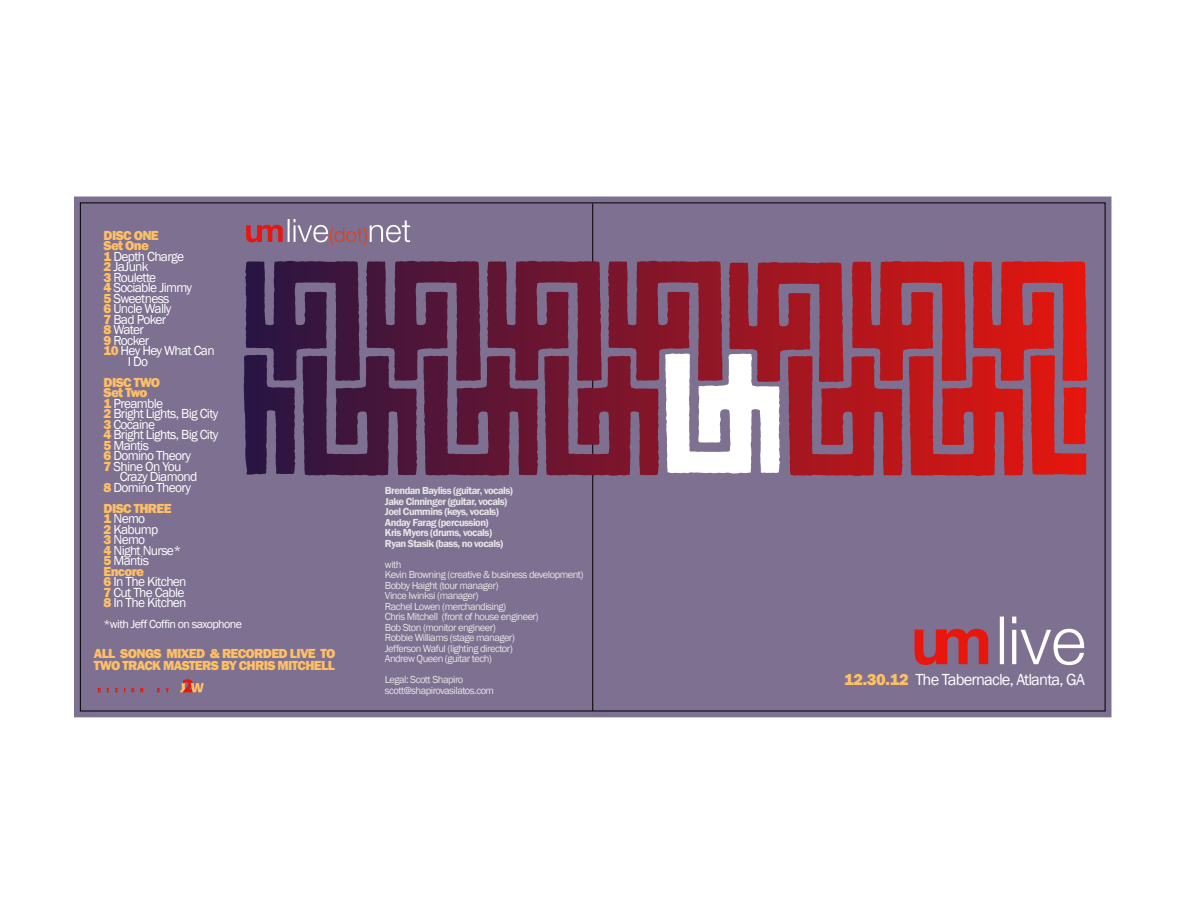
<style>
.page{position:relative;width:1188px;height:918px;background:#fff}
.page>*{position:absolute;margin:0;border:0;box-sizing:border-box;transform-origin:0 0}
.t1{font:16.5px "Franklin Gothic";letter-spacing:-.05em;color:#fff}
.t2{font:13.5px/10.5px "Franklin Gothic";letter-spacing:-.05em;color:#fff}
.t3{font:800 13.5px/12px "Franklin Gothic";letter-spacing:-.05em;color:#febf65}
.t4{font:12px "Franklin Gothic";letter-spacing:-.05em;color:#fff}
.t5{font:10.5px/10.5px "Franklin Gothic";letter-spacing:-.05em;color:#e6e6e6}
.t6{font:600 10.5px/10.5px "Franklin Gothic";letter-spacing:-.05em;color:#e6e6e6}
.s1{font-weight:800;color:#febf65}
</style>
<div class="page">
<div style="left:74px;top:197px;width:1037px;height:520px;background:#7d7090"></div>
<svg style="left:80px;top:202px;width:1025px;height:509px;background:#7d6280"></svg>
<svg style="left:592px;top:203px;width:1px;height:508px"></svg>
<svg style="left:246px;top:225px;width:37px;height:17px"></svg>
<hr style="left:288px;top:219px;width:2px;height:23px;background:#fff">
<svg style="left:294px;top:219px;width:116px;height:27px;background:#958098"></svg>
<svg style="left:915px;top:629px;width:73px;height:36px;background:#bb3b42"></svg>
<hr style="left:1000px;top:617px;width:4px;height:47px;background:#fff">
<svg style="left:1012px;top:630px;width:4px;height:34px"></svg>
<svg style="left:1012px;top:617px;width:4px;height:6px"></svg>
<svg style="left:1021px;top:629px;width:63px;height:36px"></svg>
<svg style="left:98px;top:688px;width:3px;height:4px"></svg>
<svg style="left:115px;top:688px;width:3px;height:4px"></svg>
<svg style="left:131px;top:688px;width:3px;height:4px"></svg>
<svg style="left:140px;top:688px;width:3px;height:4px"></svg>
<svg style="left:157px;top:688px;width:3px;height:4px"></svg>
<svg style="left:166px;top:688px;width:3px;height:4px"></svg>
<svg style="left:180px;top:679px;width:24px;height:13px"></svg>
<svg style="left:244px;top:354px;width:842px;height:121px;background:#8d4358"></svg>
<p class="t3" style="left:104px;top:229px;width:57px">DISC ONE</p>
<p class="t3" style="left:104px;top:240px;width:47px">Set One</p>
<p class="t2" style="left:104px;top:251px;width:82px"><span class="s1">1</span> Depth Charge</p>
<p class="t2" style="left:104px;top:262px;width:47px"><span class="s1">2</span> JaJunk</p>
<p class="t2" style="left:104px;top:272px;width:54px"><span class="s1">3</span> Roulette</p>
<p class="t2" style="left:104px;top:283px;width:90px"><span class="s1">4</span> Sociable Jimmy</p>
<p class="t2" style="left:104px;top:293px;width:68px"><span class="s1">5</span> Sweetness</p>
<p class="t2" style="left:104px;top:304px;width:70px"><span class="s1">6</span> Uncle Wally</p>
<p class="t2" style="left:104px;top:314px;width:64px"><span class="s1">7</span> Bad Poker</p>
<p class="t2" style="left:104px;top:325px;width:42px"><span class="s1">8</span> Water</p>
<p class="t2" style="left:104px;top:335px;width:47px"><span class="s1">9</span> Rocker</p>
<p class="t2" style="left:104px;top:346px;width:113px"><span class="s1">10</span> Hey Hey What Can</p>
<p class="t2" style="left:128px;top:356px;width:22px">I Do</p>
<p class="t3" style="left:104px;top:376px;width:58px">DISC TWO</p>
<p class="t3" style="left:104px;top:387px;width:46px">Set Two</p>
<p class="t2" style="left:104px;top:398px;width:61px"><span class="s1">1</span> Preamble</p>
<p class="t2" style="left:104px;top:409px;width:116px"><span class="s1">2</span> Bright Lights, Big City</p>
<p class="t2" style="left:104px;top:419px;width:53px"><span class="s1">3</span> Cocaine</p>
<p class="t2" style="left:104px;top:430px;width:116px"><span class="s1">4</span> Bright Lights, Big City</p>
<p class="t2" style="left:104px;top:440px;width:47px"><span class="s1">5</span> Mantis</p>
<p class="t2" style="left:104px;top:451px;width:89px"><span class="s1">6</span> Domino Theory</p>
<p class="t2" style="left:104px;top:461px;width:79px"><span class="s1">7</span> Shine On You</p>
<p class="t2" style="left:120px;top:472px;width:79px">Crazy Diamond</p>
<p class="t2" style="left:104px;top:482px;width:89px"><span class="s1">8</span> Domino Theory</p>
<p class="t2" style="left:104px;top:503px;width:85px"><span class="s1">DISC THREE<br>1</span> Nemo<br><span class="s1">2</span> Kabump<br><span class="s1">3</span> Nemo<br><span class="s1">4</span> Night Nurse*<br><span class="s1">5</span> Mantis<br><span class="s1">Encore<br>6</span> In The Kitchen<br><span class="s1">7</span> Cut The Cable<br><span class="s1">8</span> In The Kitchen</p>
<p class="t4" style="left:104px;top:617px;width:140px">*with Jeff Coffin on saxophone</p>
<p class="t3" style="left:94px;top:648px;width:243px">ALL SONGS MIXED &amp; RECORDED LIVE TO<br>TWO TRACK MASTERS BY CHRIS MITCHELL</p>
<p class="t6" style="left:385px;top:486px;width:130px">Brendan Bayliss (guitar, vocals)<br>Jake Cinninger (guitar, vocals)<br>Joel Cummins (keys, vocals)<br>Anday Farag (percussion)<br>Kris Myers (drums, vocals)<br>Ryan Stasik (bass, no vocals)</p>
<p class="t5" style="left:385px;top:559px;width:200px">with<br>Kevin Browning (creative &amp; business development)<br>Bobby Haight (tour manager)<br>Vince Iwinksi (manager)<br>Rachel Lowen (merchandising)<br>Chris Mitchell (front of house engineer)<br>Bob Ston (monitor engineer)<br>Robbie Williams (stage manager)<br>Jefferson Waful (lighting director)<br>Andrew Queen (guitar tech)</p>
<p class="t5" style="left:385px;top:675px;width:111px">Legal: Scott Shapiro scott@shapirovasilatos.com</p>
<p class="t1" style="left:844px;top:670px;width:242px"><span class="s1">12.30.12</span> The Tabernacle, Atlanta, GA</p>
</div>
